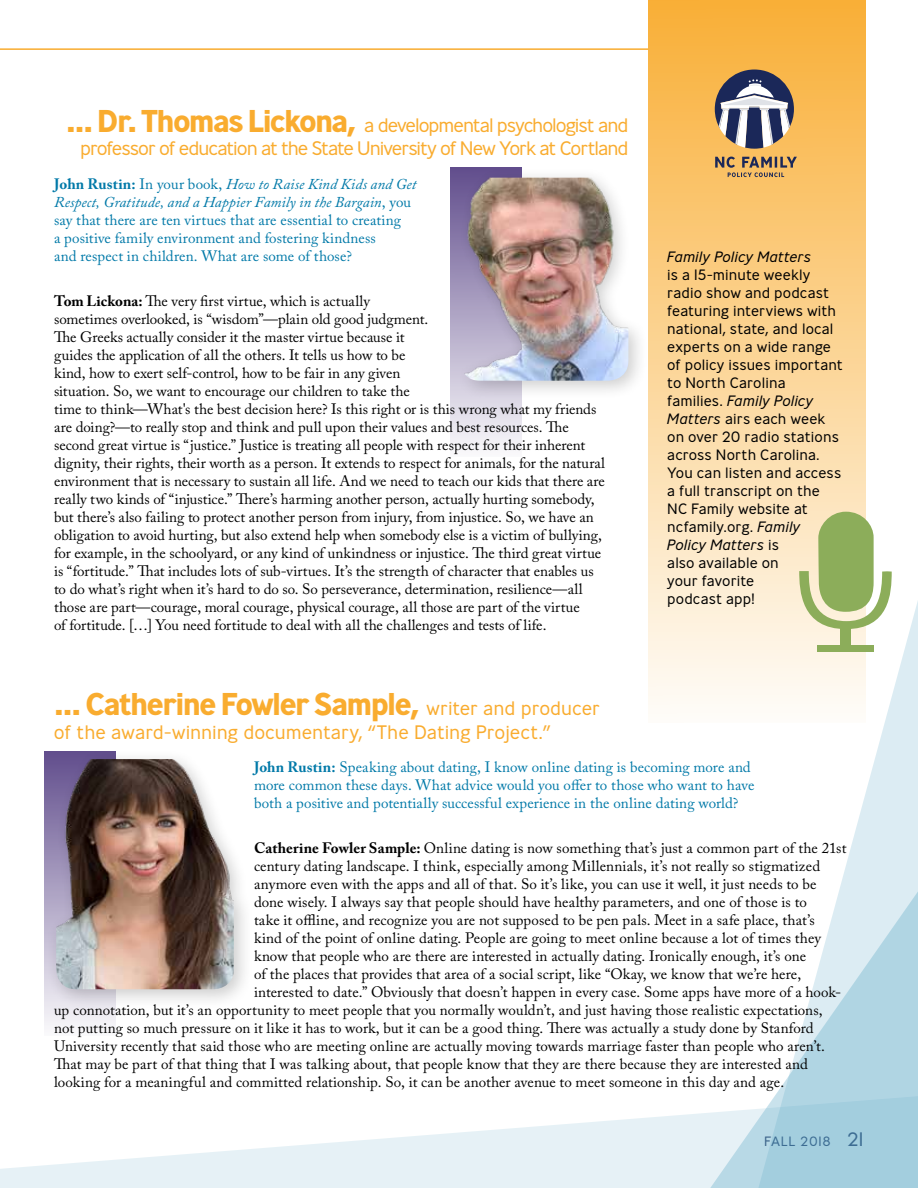
<style>
.page{position:relative;width:918px;height:1188px;background:#fff}
.page>*{position:absolute;margin:0;border:0;box-sizing:border-box;transform-origin:0 0}
.t1{font:700 31.5px "Ministry";letter-spacing:-.06em;color:#f9ac2f}
.t2{font:300 19.5px/23.4px "Ministry";letter-spacing:-.05em;color:#f9ac2f;text-align:right}
.t3{font:300 19.5px "Ministry";letter-spacing:-.005em;color:#f9ac2f}
.t4{font:15px/18px "Adobe Caslon Pro";color:#000}
.t5{font:15px/18px "Adobe Caslon Pro";letter-spacing:.005em;color:#0079a8}
.t6{font:300 15px/18px "Ministry";letter-spacing:.005em;color:#000}
.t7{font:italic 300 15px "Ministry";letter-spacing:.005em;color:#000}
.t8{font:300 13.5px "Ministry";letter-spacing:.05em;color:#1f2957}
.s1{font-weight:700;font-size:31.5px}
.s2{font-weight:700}
.s3{font-style:italic}
.s4{font-weight:300;font-size:19.5px}
.s5{font-size:19.5px}
</style>
<div class="page">
<hr style="left:0;top:729px;width:1px;height:459px;background:#f9ac2f">
<svg style="left:0;top:1095px;width:701px;height:93px;fill:#e6f2f6"></svg>
<svg style="left:701px;top:1109px;width:54px;height:79px;background:#d7e9f0"></svg>
<svg style="left:755px;top:601px;width:163px;height:587px"></svg>
<div style="left:648px;top:0;width:218px;height:723px;background:linear-gradient(to bottom,#f9af37,#fefcf9)"></div>
<div style="left:450px;top:168px;width:72px;height:289px;background:linear-gradient(to bottom,#614e8d,#faf9fb)"></div>
<div style="left:44px;top:751px;width:72px;height:285px;background:linear-gradient(to right,#f3f1f6,#f3f1f6)"></div>
<svg style="left:799px;top:512px;width:93px;height:117px"></svg>
<div style="left:817px;top:645px;width:57px;height:7px;background:#8cad5a"></div>
<div style="left:841px;top:627px;width:10px;height:20px;background:#8cad5a"></div>
<svg style="left:715px;top:157px;width:82px;height:20px;background:#b79260"></svg>
<svg style="left:715px;top:70px;width:79px;height:79px"></svg>
<hr style="left:0;top:48px;width:648px;height:2px;background:#f9ac2f">
<div style="left:455px;top:167px;width:194px;height:233px;background:#000;opacity:.2"></div>
<img style="left:460px;top:178px;width:168px;height:203px">
<div style="left:46px;top:749px;width:208px;height:260px;background:#000;opacity:.2"></div>
<img style="left:56px;top:759px;width:178px;height:230px">
<h2 class="t2" style="left:66px;top:113px;width:564px"><span class="s1">... Dr. Thomas Lickona,</span> a developmental psychologist and professor of education at the State University of New York at Cortland</h2>
<p class="t5" style="left:54px;top:175px;width:364px"><span class="s2">John Rustin:</span> In your book, <span class="s3">How to Raise Kind Kids and Get Respect, Gratitude, and a Happier Family in the Bargain</span>, you say that there are ten virtues that are essential to creating<br>a positive family environment and fostering kindness<br>and respect in children. What are some of those?</p>
<p class="t4" style="left:54px;top:292px;width:553px"><span class="s2">Tom Lickona:</span> The very first virtue, which is actually<br>sometimes overlooked, is “wisdom”—plain old good judgment.<br>The Greeks actually consider it the master virtue because it<br>guides the application of all the others. It tells us how to be<br>kind, how to exert self-control, how to be fair in any given<br>situation. So, we want to encourage our children to take the<br>time to think—What's the best decision here? Is this right or is this wrong what my friends are doing?—to really stop and think and pull upon their values and best resources. The second great virtue is “justice.” Justice is treating all people with respect for their inherent dignity, their rights, their worth as a person. It extends to respect for animals, for the natural environment that is necessary to sustain all life. And we need to teach our kids that there are really two kinds of “injustice.” There’s harming another person, actually hurting somebody, but there’s also failing to protect another person from injury, from injustice. So, we have an obligation to avoid hurting, but also extend help when somebody else is a victim of bullying, for example, in the schoolyard, or any kind of unkindness or injustice. The third great virtue is “fortitude.” That includes lots of sub-virtues. It’s the strength of character that enables us to do what’s right when it’s hard to do so. So perseverance, determination, resilience—all those are part—courage, moral courage, physical courage, all those are part of the virtue<br>of fortitude. […] You need fortitude to deal with all the challenges and tests of life.</p>
<h1 class="t1" style="left:54px;top:684px;width:548px">... Catherine Fowler Sample, <span class="s4">writer and producer</span></h1>
<h2 class="t3" style="left:54px;top:720px;width:499px">of the award-winning documentary, “The Dating Project.”</h2>
<p class="t7" style="left:667px;top:247px;width:146px">Family Policy Matters</p>
<p class="t6" style="left:667px;top:265px;width:177px">is a 15-minute weekly radio show and podcast featuring interviews with national, state, and local experts on a wide range of policy issues important to North Carolina families. <span class="s3">Family Policy<br>Matters</span> airs each week on over 20 radio stations across North Carolina.<br>You can listen and access a full transcript on the<br>NC Family website at ncfamily.org. <span class="s3">Family<br>Policy Matters</span> is<br>also available on<br>your favorite<br>podcast app!</p>
<p class="t5" style="left:254px;top:757px;width:502px"><span class="s2">John Rustin:</span> Speaking about dating, I know online dating is becoming more and more common these days. What advice would you offer to those who want to have both a positive and potentially successful experience in the online dating world?</p>
<p class="t4" style="left:254px;top:838px;width:594px"><span class="s2">Catherine Fowler Sample:</span> Online dating is now something that’s just a common part of the 21st</p>
<p class="t4" style="left:254px;top:856px;width:568px">century dating landscape. I think, especially among Millennials, it’s not really so stigmatized</p>
<p class="t4" style="left:254px;top:874px;width:564px">anymore even with the apps and all of that. So it’s like, you can use it well, it just needs to be</p>
<p class="t4" style="left:254px;top:892px;width:554px">done wisely. I always say that people should have healthy parameters, and one of those is to</p>
<p class="t4" style="left:254px;top:910px;width:562px">take it offline, and recognize you are not supposed to be pen pals. Meet in a safe place, that’s</p>
<p class="t4" style="left:254px;top:928px;width:569px">kind of the point of online dating. People are going to meet online because a lot of times they</p>
<p class="t4" style="left:254px;top:946px;width:554px">know that people who are there are interested in actually dating. Ironically enough, it’s one</p>
<p class="t4" style="left:254px;top:964px;width:549px">of the places that provides that area of a social script, like “Okay, we know that we’re here,</p>
<p class="t4" style="left:254px;top:982px;width:589px">interested to date.” Obviously that doesn’t happen in every case. Some apps have more of a hook-</p>
<p class="t4" style="left:54px;top:1000px;width:770px">up connotation, but it’s an opportunity to meet people that you normally wouldn’t, and just having those realistic expectations,</p>
<p class="t4" style="left:54px;top:1018px;width:761px">not putting so much pressure on it like it has to work, but it can be a good thing. There was actually a study done by Stanford</p>
<p class="t4" style="left:54px;top:1036px;width:772px">University recently that said those who are meeting online are actually moving towards marriage faster than people who aren’t.</p>
<p class="t4" style="left:54px;top:1054px;width:755px">That may be part of that thing that I was talking about, that people know that they are there because they are interested and</p>
<p class="t4" style="left:54px;top:1072px;width:732px">looking for a meaningful and committed relationship. So, it can be another avenue to meet someone in this day and age.</p>
<p class="t8" style="left:764px;top:1133px;width:101px">FALL 2018 <span class="s5">21</span></p>
</div>
